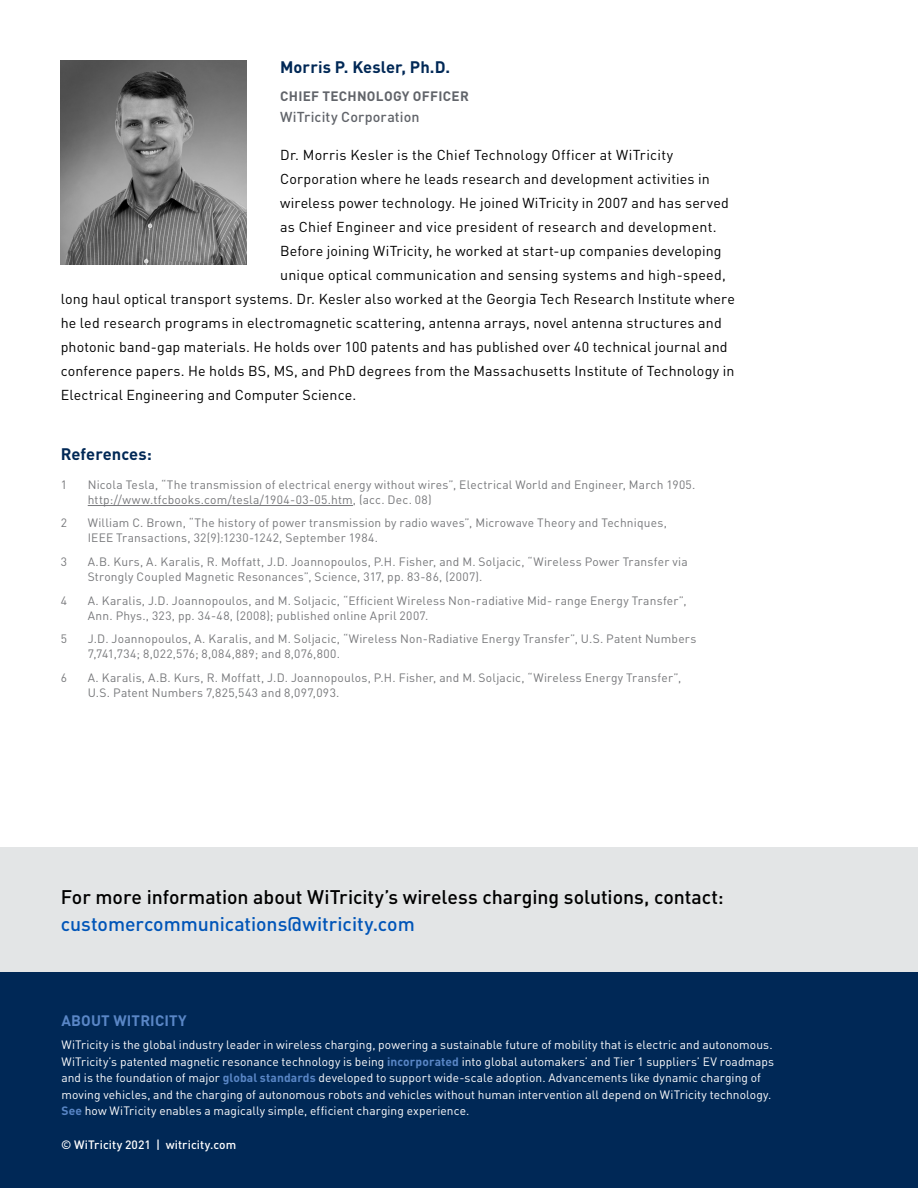
<style>
.page{position:relative;width:918px;height:1188px;background:#fff}
.page>*{position:absolute;margin:0;border:0;box-sizing:border-box;transform-origin:0 0}
.t1{font:500 19.5px "DINOT";letter-spacing:-.005em;color:#000}
.t2{font:500 19.5px "DINOT";letter-spacing:-.005em;color:#0055b8}
.t3{font:700 16.5px "DINOT";letter-spacing:.005em;color:#002856}
.t4{font:700 15px "DINOT";letter-spacing:.01em;color:#5986c6}
.t5{font:14.25px "DINOT";letter-spacing:.01em;color:#000}
.t6{font:500 14.25px "DINOT";letter-spacing:.01em;color:#61646a}
.t7{font:700 13.5px "DINOT";letter-spacing:.02em;color:#61646a}
.t8{font:12px/15px "DINOT";letter-spacing:.015em;color:#77787b}
.t9{font:12px/16.5px "DINOT";letter-spacing:.005em;color:#fff}
.t10{font:500 12px "DINOT";letter-spacing:.005em;color:#fff}
.s1{font-weight:700;color:#5986c6}
</style>
<div class="page">
<div style="left:0;top:847px;width:918px;height:125px;background:#e3e5e6"></div>
<hr style="left:88px;top:505px;width:265px;height:1px;background:#77787b">
<img style="left:61px;top:61px;width:185px;height:204px">
<div style="left:0;top:972px;width:918px;height:216px;background:#002856"></div>
<h2 class="t3" style="left:280px;top:57px;width:172px">Morris P. Kesler, Ph.D.</h2>
<p class="t7" style="left:280px;top:87px;width:190px">CHIEF TECHNOLOGY OFFICER</p>
<p class="t6" style="left:280px;top:108px;width:141px">WiTricity Corporation</p>
<p class="t5" style="left:280px;top:146px;width:395px">Dr. Morris Kesler is the Chief Technology Officer at WiTricity</p>
<p class="t5" style="left:280px;top:170px;width:431px">Corporation where he leads research and development activities in</p>
<p class="t5" style="left:280px;top:194px;width:450px">wireless power technology. He joined WiTricity in 2007 and has served</p>
<p class="t5" style="left:280px;top:218px;width:438px">as Chief Engineer and vice president of research and development.</p>
<p class="t5" style="left:280px;top:242px;width:443px">Before joining WiTricity, he worked at start-up companies developing</p>
<p class="t5" style="left:280px;top:266px;width:447px">unique optical communication and sensing systems and high-speed,</p>
<p class="t5" style="left:61px;top:290px;width:676px">long haul optical transport systems. Dr. Kesler also worked at the Georgia Tech Research Institute where</p>
<p class="t5" style="left:61px;top:314px;width:663px">he led research programs in electromagnetic scattering, antenna arrays, novel antenna structures and</p>
<p class="t5" style="left:61px;top:338px;width:668px">photonic band-gap materials. He holds over 100 patents and has published over 40 technical journal and</p>
<p class="t5" style="left:61px;top:362px;width:675px">conference papers. He holds BS, MS, and PhD degrees from the Massachusetts Institute of Technology in</p>
<p class="t5" style="left:61px;top:386px;width:297px">Electrical Engineering and Computer Science.</p>
<h2 class="t3" style="left:61px;top:444px;width:93px">References:</h2>
<p class="t8" style="left:61px;top:477px;width:8px">1</p>
<p class="t8" style="left:88px;top:477px;width:609px">Nicola Tesla, “The transmission of electrical energy without wires”, Electrical World and Engineer, March 1905. http://www.tfcbooks.com/tesla/1904-03-05.htm, (acc. Dec. 08)</p>
<p class="t8" style="left:61px;top:515px;width:8px">2</p>
<p class="t8" style="left:88px;top:515px;width:581px">William C. Brown, “The history of power transmission by radio waves”, Microwave Theory and Techniques,<br>IEEE Transactions, 32(9):1230-1242, September 1984.</p>
<p class="t8" style="left:61px;top:554px;width:8px">3</p>
<p class="t8" style="left:88px;top:554px;width:601px">A.B. Kurs, A. Karalis, R. Moffatt, J.D. Joannopoulos, P.H. Fisher, and M. Soljacic, “Wireless Power Transfer via<br>Strongly Coupled Magnetic Resonances”, Science, 317, pp. 83-86, (2007).</p>
<p class="t8" style="left:61px;top:593px;width:8px">4</p>
<p class="t8" style="left:88px;top:593px;width:600px">A. Karalis, J.D. Joannopoulos, and M. Soljacic, “Efficient Wireless Non-radiative Mid- range Energy Transfer”,<br>Ann. Phys., 323, pp. 34-48, (2008); published online April 2007.</p>
<p class="t8" style="left:61px;top:631px;width:8px">5</p>
<p class="t8" style="left:88px;top:631px;width:610px">J.D. Joannopoulos, A. Karalis, and M. Soljacic, “Wireless Non-Radiative Energy Transfer”, U.S. Patent Numbers<br>7,741,734; 8,022,576; 8,084,889; and 8,076,800.</p>
<p class="t8" style="left:61px;top:670px;width:8px">6</p>
<p class="t8" style="left:88px;top:670px;width:595px">A. Karalis, A.B. Kurs, R. Moffatt, J.D. Joannopoulos, P.H. Fisher, and M. Soljacic, “Wireless Energy Transfer”,<br>U.S. Patent Numbers 7,825,543 and 8,097,093.</p>
<h1 class="t1" style="left:61px;top:884px;width:665px">For more information about WiTricity’s wireless charging solutions, contact:</h1>
<h1 class="t2" style="left:61px;top:911px;width:356px">customercommunications@witricity.com</h1>
<p class="t4" style="left:62px;top:1011px;width:127px">ABOUT WITRICITY</p>
<p class="t9" style="left:61px;top:1036px;width:714px">WiTricity is the global industry leader in wireless charging, powering a sustainable future of mobility that is electric and autonomous.<br>WiTricity’s patented magnetic resonance technology is being <span class="s1">incorporated</span> into global automakers’ and Tier 1 suppliers’ EV roadmaps and is the foundation of major <span class="s1">global standards</span> developed to support wide-scale adoption. Advancements like dynamic charging of moving vehicles, and the charging of autonomous robots and vehicles without human intervention all depend on WiTricity technology.<br><span class="s1">See</span> how WiTricity enables a magically simple, efficient charging experience.</p>
<p class="t10" style="left:61px;top:1137px;width:177px">© WiTricity 2021 | witricity.com</p>
</div>
